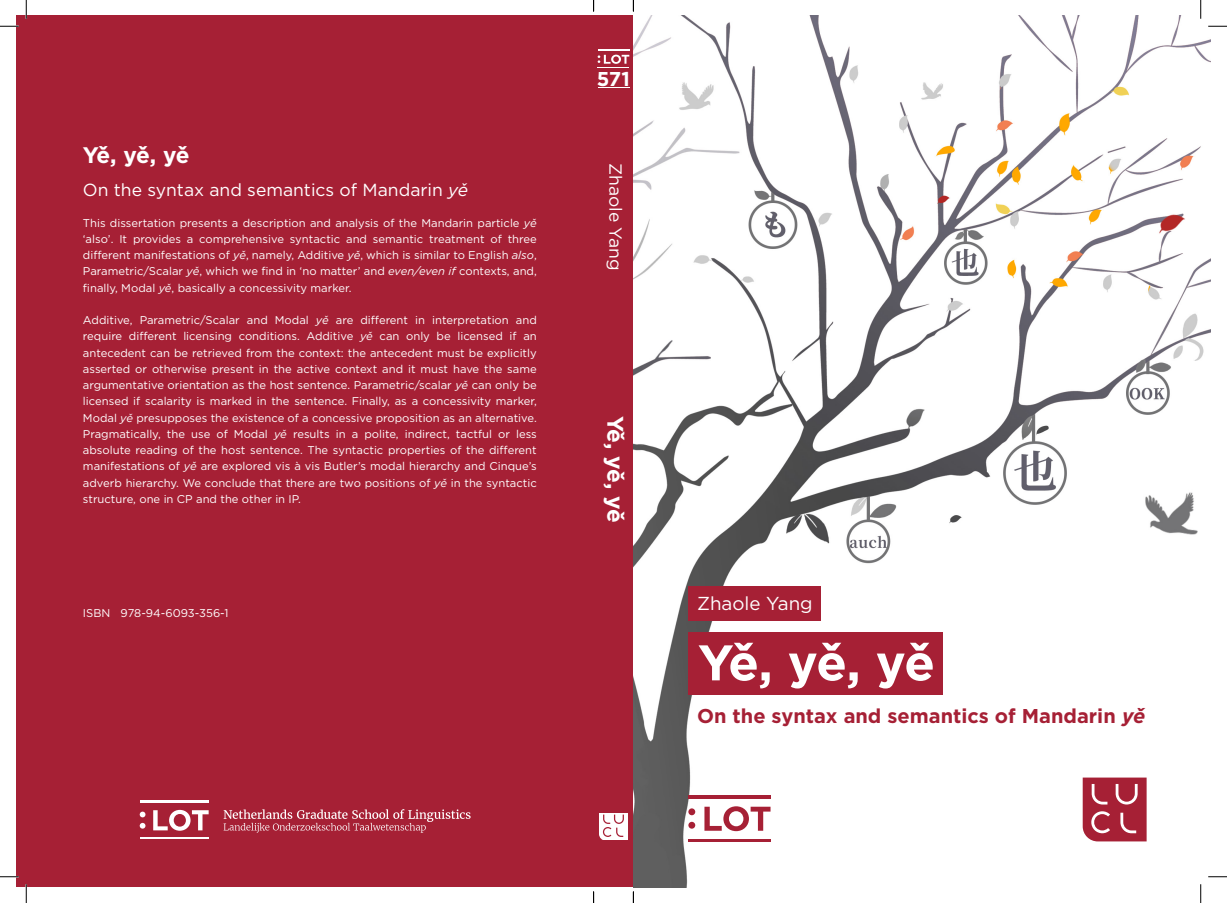
<style>
.page{position:relative;width:1227px;height:903px;background:#fff}
.page>*{position:absolute;margin:0;border:0;box-sizing:border-box;transform-origin:0 0}
.t1{font:700 50px "Gotham";color:#fff}
.t2{font:700 22.5px "Gotham";letter-spacing:-.03em;color:#fff}
.t3{font:700 20px "Gotham";color:#a62035}
.t4{font:700 20px "Gotham";color:#fff}
.t5{font:18.75px "Gotham";color:#fff}
.t6{font:17.5px "Gotham";color:#fff}
.Alineastijl_1{font:11.25px/16.2px "Gotham";color:#fff;text-align:justify}
.s1{font-style:italic}
</style>
<div class="page">
<div style="left:16px;top:16px;width:617px;height:871px;background:#a62035"></div>
<hr style="left:597px;top:50px;width:32px;height:1px;background:#fff">
<hr style="left:597px;top:88px;width:32px;height:1px;background:#fff">
<svg style="left:597px;top:55px;width:32px;height:9px"></svg>
<hr style="left:597px;top:67px;width:32px;height:1px;background:#fff">
<img style="left:633px;top:16px;width:577px;height:871px">
<svg style="left:223px;top:809px;width:247px;height:24px"></svg>
<hr style="left:140px;top:800px;width:68px;height:3px;background:#fff">
<hr style="left:140px;top:837px;width:68px;height:2px;background:#fff">
<svg style="left:153px;top:810px;width:56px;height:21px"></svg>
<svg style="left:140px;top:812px;width:5px;height:5px"></svg>
<svg style="left:140px;top:823px;width:5px;height:6px"></svg>
<svg style="left:599px;top:813px;width:29px;height:26px"></svg>
<div style="left:688px;top:633px;width:254px;height:62px;background:#a62035"></div>
<div style="left:688px;top:586px;width:133px;height:34px;background:#a62035"></div>
<svg style="left:1082px;top:777px;width:64px;height:64px;background:#b23e50"></svg>
<hr style="left:688px;top:795px;width:82px;height:3px;background:#a62035">
<hr style="left:688px;top:839px;width:82px;height:2px;background:#a62035">
<svg style="left:704px;top:806px;width:66px;height:25px"></svg>
<div style="left:688px;top:808px;width:7px;height:7px;background:#a62035;border-radius:50%"></div>
<div style="left:688px;top:822px;width:7px;height:7px;background:#a62035;border-radius:50%"></div>
<svg style="left:0;top:25px;width:19px;height:2px"></svg>
<svg style="left:1207px;top:25px;width:19px;height:2px"></svg>
<svg style="left:0;top:876px;width:19px;height:1px"></svg>
<svg style="left:1207px;top:876px;width:19px;height:1px"></svg>
<svg style="left:25px;top:0;width:2px;height:19px"></svg>
<svg style="left:25px;top:884px;width:2px;height:19px"></svg>
<svg style="left:1199px;top:0;width:2px;height:19px"></svg>
<svg style="left:1199px;top:884px;width:2px;height:19px"></svg>
<svg style="left:632px;top:0;width:2px;height:11px"></svg>
<svg style="left:632px;top:892px;width:2px;height:11px"></svg>
<p class="t2" style="left:83px;top:140px;width:108px">Yě, yě, yě</p>
<p class="t6" style="left:83px;top:179px;width:387px">On the syntax and semantics of Mandarin <span class="s1">yě</span></p>
<p class="Alineastijl_1" style="left:83px;top:214px;width:455px">This dissertation presents a description and analysis of the Mandarin particle <span class="s1">yě </span>‘also’. It provides a comprehensive syntactic and semantic treatment of three different manifestations of <span class="s1">yě</span>, namely, Additive <span class="s1">yě</span>, which is similar to English <span class="s1">also</span>, Parametric/Scalar <span class="s1">yě</span>, which we find in ‘no matter’ and <span class="s1">even/even if</span> contexts, and, finally, Modal <span class="s1">yě</span>, basically a concessivity marker.</p>
<p class="Alineastijl_1" style="left:83px;top:312px;width:455px">Additive, Parametric/Scalar and Modal <span class="s1">yě</span> are different in interpretation and require different licensing conditions. Additive <span class="s1">yě</span> can only be licensed if an antecedent can be retrieved from the context: the antecedent must be explicitly asserted or otherwise present in the active context and it must have the same argumentative orientation as the host sentence. Parametric/scalar <span class="s1">yě</span> can only be licensed if scalarity is marked in the sentence. Finally, as a concessivity marker, Modal <span class="s1">yě</span> presupposes the existence of a concessive proposition as an alternative.<br>Pragmatically, the use of Modal <span class="s1">yě</span> results in a polite, indirect, tactful or less absolute reading of the host sentence. The syntactic properties of the different manifestations of <span class="s1">yě</span> are explored vis à vis Butler’s modal hierarchy and Cinque’s adverb hierarchy. We conclude that there are two positions of <span class="s1">yě</span> in the syntactic structure, one in CP and the other in IP.</p>
<p class="Alineastijl_1" style="left:83px;top:604px;width:147px">ISBN 978-94-6093-356-1</p>
<p class="t4" style="left:597px;top:66px;width:35px">571</p>
<p class="t6" style="left:627px;top:163px;width:109px;rotate:90deg">Zhaole Yang</p>
<p class="t2" style="left:630px;top:416px;width:108px;rotate:90deg">Yě, yě, yě</p>
<p class="t5" style="left:697px;top:592px;width:117px">Zhaole Yang</p>
<p class="t1" style="left:698px;top:629px;width:238px">Yě, yě, yě</p>
<p class="t3" style="left:697px;top:703px;width:450px">On the syntax and semantics of Mandarin <span class="s1">yě</span></p>
</div>
